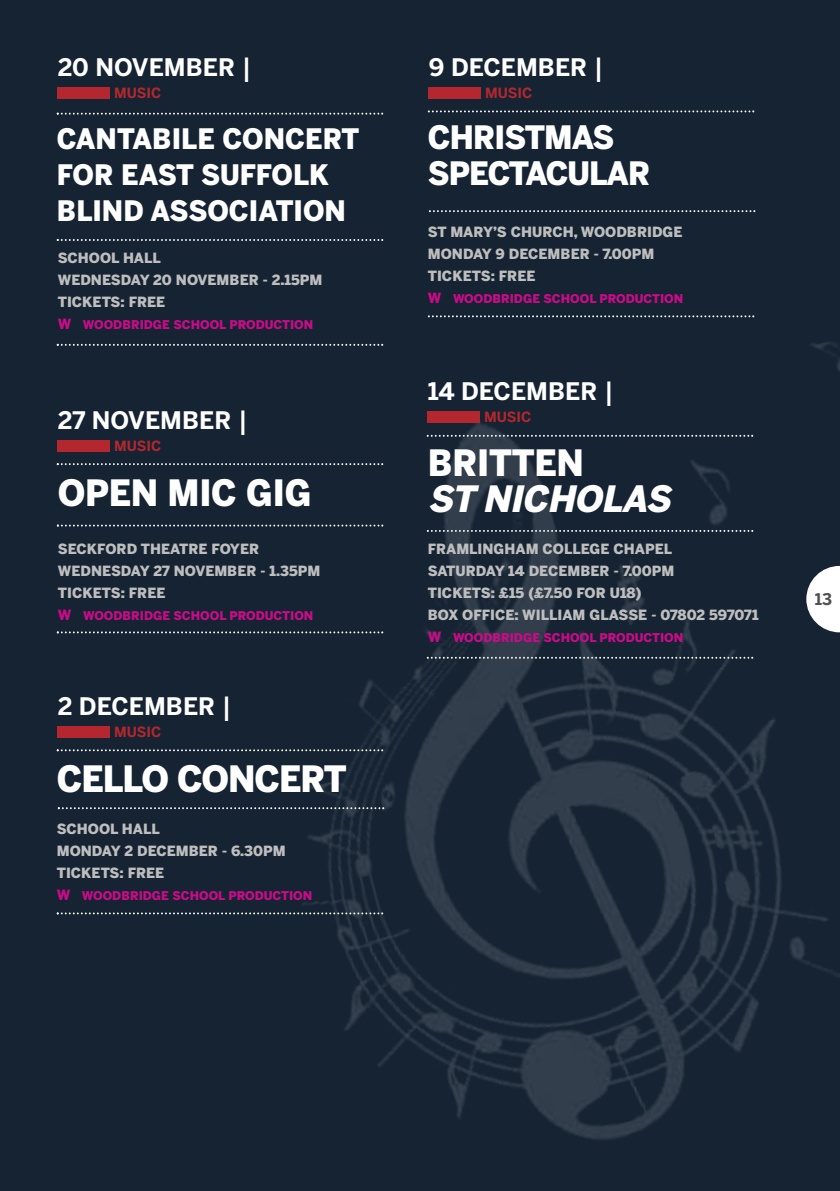
<style>
.page{position:relative;width:840px;height:1191px;background:#fff}
.page>*{position:absolute;margin:0;border:0;box-sizing:border-box;transform-origin:0 0}
.t1{font:900 36px "Benton Sans";letter-spacing:-.01em;color:#fff}
.t2{font:900 36px "Benton Sans";letter-spacing:-.03em;color:#fff}
.t3{font:italic 900 36px "Benton Sans";color:#fff}
.t4{font:900 32px/36px "Benton Sans";letter-spacing:-.03em;color:#fff;scale:.96 1}
.t5{font:900 28px/36px "Benton Sans";color:#fff}
.t6{font:700 24px "Benton Sans";color:#fff}
.t7{font:700 16px "Benton Sans";color:#525152}
.t8{font:900 14px/22px "Benton Sans";color:#bebebe}
.t9{font:700 14px "Benton Sans";color:#b4272e}
.t10{font:900 12px "Benton Sans";color:#c90b88}
.s1{font-family:"Menlo";font-style:italic}
.s2{font-size:14px}
</style>
<div class="page">
<div style="left:0;top:0;width:839px;height:1191px;background:#152332"></div>
<img style="left:197px;top:342px;width:642px;height:798px">
<div style="left:58px;top:87px;width:52px;height:12px;background:#b4272e"></div>
<svg style="left:57px;top:239px;width:326px;height:2px"></svg>
<svg style="left:57px;top:113px;width:326px;height:2px"></svg>
<svg style="left:57px;top:344px;width:326px;height:2px"></svg>
<svg style="left:805px;top:566px;width:34px;height:66px"></svg>
<svg style="left:57px;top:749px;width:326px;height:2px"></svg>
<div style="left:58px;top:726px;width:52px;height:11px;background:#b4272e"></div>
<svg style="left:58px;top:807px;width:326px;height:2px"></svg>
<svg style="left:57px;top:912px;width:326px;height:2px"></svg>
<svg style="left:427px;top:110px;width:326px;height:2px"></svg>
<div style="left:428px;top:87px;width:52px;height:12px;background:#b4272e"></div>
<svg style="left:428px;top:210px;width:327px;height:2px"></svg>
<svg style="left:427px;top:315px;width:326px;height:2px"></svg>
<div style="left:58px;top:441px;width:52px;height:11px;background:#b4272e"></div>
<svg style="left:57px;top:524px;width:326px;height:2px"></svg>
<svg style="left:57px;top:631px;width:326px;height:2px"></svg>
<svg style="left:57px;top:463px;width:326px;height:2px"></svg>
<div style="left:427px;top:411px;width:52px;height:12px;background:#b4272e"></div>
<svg style="left:426px;top:530px;width:326px;height:2px"></svg>
<svg style="left:426px;top:657px;width:326px;height:2px"></svg>
<svg style="left:426px;top:435px;width:326px;height:2px"></svg>
<h3 class="t6" style="left:58px;top:58px;width:197px">20 NOVEMBER <span class="s1">⎮</span></h3>
<p class="t9" style="left:114px;top:87px;width:49px">MUSIC</p>
<h3 class="t5" style="left:57px;top:124px;width:304px">CANTABILE CONCERT<br>FOR EAST SUFFOLK<br>BLIND ASSOCIATION</h3>
<p class="t8" style="left:58px;top:248px;width:266px">SCHOOL HALL<br>WEDNESDAY 20 NOVEMBER - 2.15PM<br>TICKETS: FREE</p>
<p class="t10" style="left:58px;top:320px;width:257px"><span class="s2">W</span> WOODBRIDGE SCHOOL PRODUCTION</p>
<h3 class="t6" style="left:58px;top:411px;width:194px">27 NOVEMBER <span class="s1">⎮</span></h3>
<p class="t9" style="left:114px;top:441px;width:49px">MUSIC</p>
<h1 class="t1" style="left:58px;top:479px;width:255px">OPEN MIC GIG</h1>
<p class="t8" style="left:58px;top:539px;width:264px">SECKFORD THEATRE FOYER<br>WEDNESDAY 27 NOVEMBER - 1.35PM<br>TICKETS: FREE</p>
<p class="t10" style="left:58px;top:611px;width:257px"><span class="s2">W</span> WOODBRIDGE SCHOOL PRODUCTION</p>
<h3 class="t6" style="left:58px;top:696px;width:177px">2 DECEMBER <span class="s1">⎮</span></h3>
<p class="t9" style="left:114px;top:726px;width:49px">MUSIC</p>
<h1 class="t2" style="left:57px;top:765px;width:291px">CELLO CONCERT</h1>
<p class="t8" style="left:57px;top:819px;width:230px">SCHOOL HALL<br>MONDAY 2 DECEMBER - 6.30PM<br>TICKETS: FREE</p>
<p class="t10" style="left:57px;top:891px;width:257px"><span class="s2">W</span> WOODBRIDGE SCHOOL PRODUCTION</p>
<h3 class="t6" style="left:428px;top:58px;width:178px">9 DECEMBER <span class="s1">⎮</span></h3>
<p class="t9" style="left:485px;top:87px;width:49px">MUSIC</p>
<h2 class="t4" style="left:427px;top:123px;width:233px">CHRISTMAS<br>SPECTACULAR</h2>
<p class="t8" style="left:427px;top:223px;width:256px">ST MARY’S CHURCH, WOODBRIDGE<br>MONDAY 9 DECEMBER - 7.00PM<br>TICKETS: FREE</p>
<p class="t10" style="left:427px;top:294px;width:257px"><span class="s2">W</span> WOODBRIDGE SCHOOL PRODUCTION</p>
<h3 class="t6" style="left:427px;top:382px;width:190px">14 DECEMBER <span class="s1">⎮</span></h3>
<p class="t9" style="left:484px;top:411px;width:49px">MUSIC</p>
<h1 class="t1" style="left:427px;top:449px;width:157px">BRITTEN</h1>
<h1 class="t3" style="left:427px;top:485px;width:251px">ST NICHOLAS</h1>
<p class="t8" style="left:427px;top:539px;width:332px">FRAMLINGHAM COLLEGE CHAPEL<br>SATURDAY 14 DECEMBER - 7.00PM<br>TICKETS: £15 (£7.50 FOR U18)<br>BOX OFFICE: WILLIAM GLASSE - 07802 597071</p>
<p class="t10" style="left:427px;top:633px;width:257px"><span class="s2">W</span> WOODBRIDGE SCHOOL PRODUCTION</p>
<p class="t7" style="left:814px;top:593px;width:19px">13</p>
</div>
